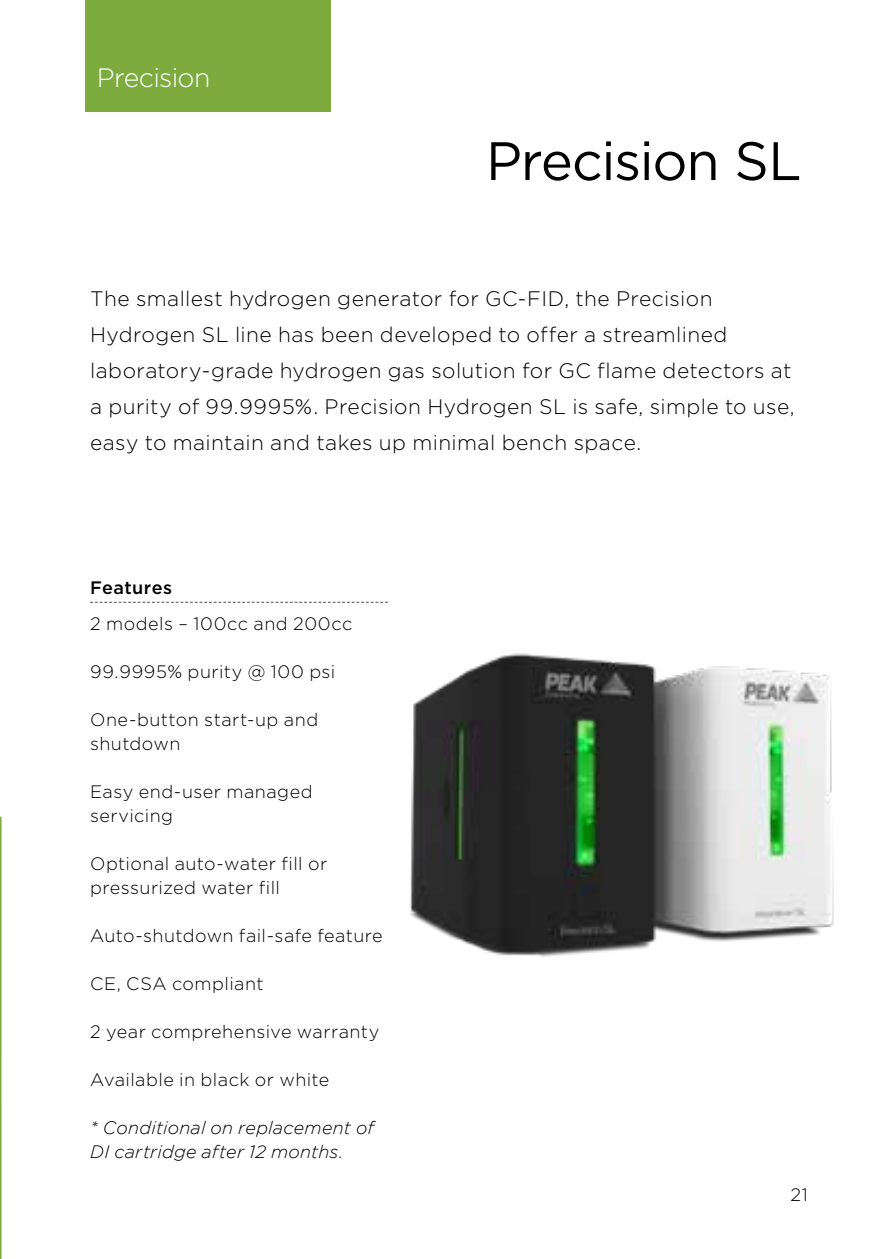
<style>
.page{position:relative;width:893px;height:1259px;background:#fff}
.page>*{position:absolute;margin:0;border:0;box-sizing:border-box;transform-origin:0 0}
.t1{font:54px "Gotham";letter-spacing:-.025em;color:#000}
.t2{font:300 26.7px "Gotham";letter-spacing:-.025em;color:#fff}
.t3{font:300 21px/36px "Gotham";letter-spacing:.02em;color:#000}
.t4{font:300 18px/24px "Gotham";letter-spacing:.025em;color:#000}
.t5{font:italic 300 18px/24px "Gotham";letter-spacing:.01em;color:#000}
.t6{font:500 18px "Gotham";letter-spacing:.02em;color:#000}
</style>
<div class="page">
<svg style="left:0;top:816px;width:2px;height:443px"></svg>
<svg style="left:90px;top:602px;width:298px;height:1px"></svg>
<img style="left:410px;top:653px;width:424px;height:304px">
<div style="left:85px;top:0;width:246px;height:111px;background:#7dab3e"></div>
<p class="t2" style="left:97px;top:63px;width:115px">Precision</p>
<h1 class="t1" style="left:486px;top:126px;width:317px">Precision SL</h1>
<p class="t3" style="left:90px;top:280px;width:706px">The smallest hydrogen generator for GC-FID, the Precision Hydrogen SL line has been developed to offer a streamlined laboratory-grade hydrogen gas solution for GC flame detectors at a purity of 99.9995%. Precision Hydrogen SL is safe, simple to use, easy to maintain and takes up minimal bench space.</p>
<p class="t6" style="left:90px;top:576px;width:83px">Features</p>
<p class="t4" style="left:90px;top:611px;width:264px">2 models – 100cc and 200cc</p>
<p class="t4" style="left:90px;top:659px;width:247px">99.9995% purity @ 100 psi</p>
<p class="t4" style="left:90px;top:707px;width:230px">One-button start-up and shutdown</p>
<p class="t4" style="left:90px;top:779px;width:224px">Easy end-user managed servicing</p>
<p class="t4" style="left:90px;top:851px;width:239px">Optional auto-water fill or pressurized water fill</p>
<p class="t4" style="left:90px;top:923px;width:294px">Auto-shutdown fail-safe feature</p>
<p class="t4" style="left:90px;top:971px;width:175px">CE, CSA compliant</p>
<p class="t4" style="left:90px;top:1019px;width:291px">2 year comprehensive warranty</p>
<p class="t4" style="left:90px;top:1067px;width:241px">Available in black or white</p>
<p class="t5" style="left:90px;top:1116px;width:285px">* Conditional on replacement of<br>DI cartridge after 12 months.</p>
<p class="t4" style="left:791px;top:1182px;width:19px">21</p>
</div>
